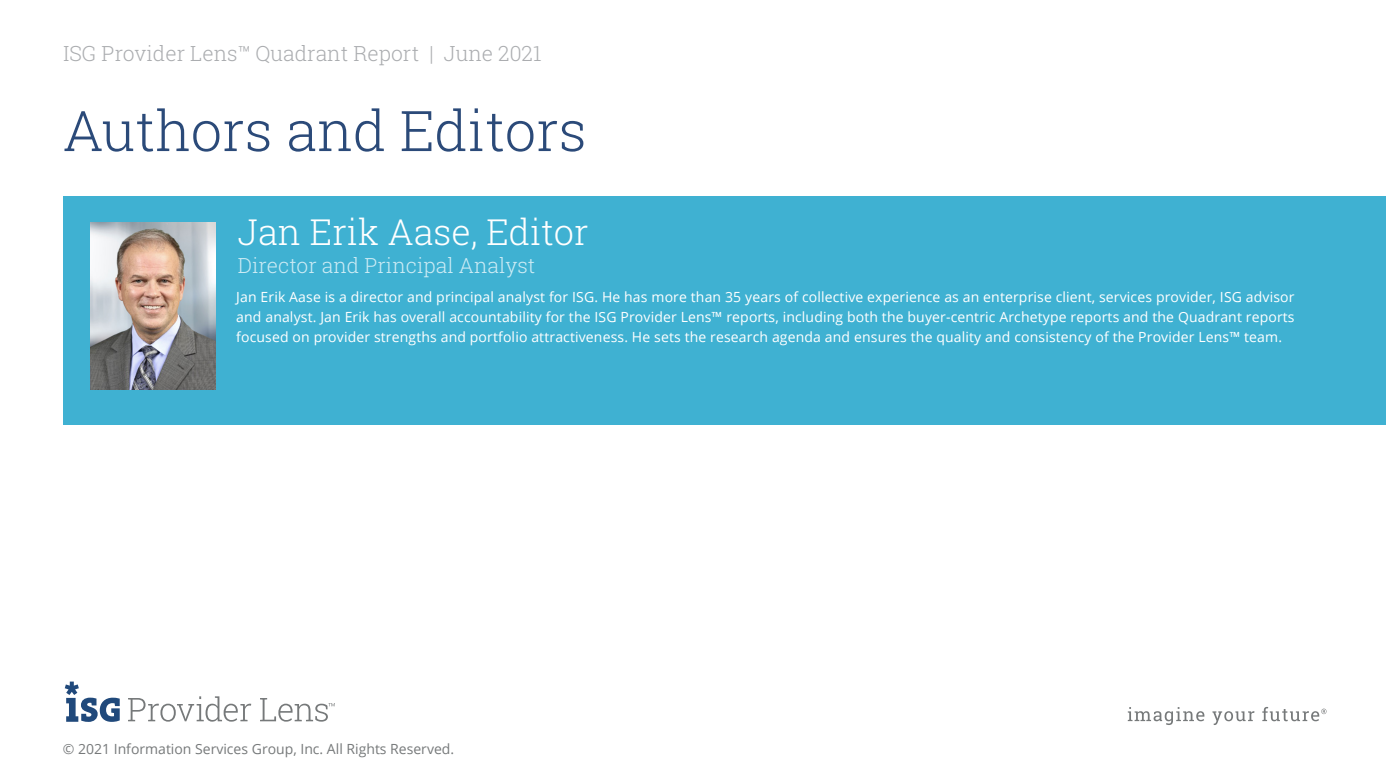
<style>
.page{position:relative;width:1386px;height:780px;background:#fff}
.page>*{position:absolute;margin:0;border:0;box-sizing:border-box;transform-origin:0 0}
.t1{font:300 56px "Roboto Slab";color:#2b4a79}
.t2{font:300 35.88px "Roboto Slab";color:#fff}
.t3{font:300 21px "Roboto Slab";color:#abadb0}
.t4{font:300 21px "Roboto Slab";color:#ccebf4}
._2_Author_Paragraph{font:14px/20.1px "Open Sans";letter-spacing:.01em;color:#fff;text-align:justify}
.Report_Cover_Title{font:14px "Open Sans";color:#76797a}
</style>
<div class="page">
<svg style="left:128px;top:696px;width:123px;height:25px"></svg>
<svg style="left:260px;top:698px;width:75px;height:23px"></svg>
<svg style="left:65px;top:681px;width:55px;height:41px"></svg>
<svg style="left:1128px;top:707px;width:76px;height:18px"></svg>
<svg style="left:1212px;top:711px;width:42px;height:14px"></svg>
<svg style="left:1262px;top:707px;width:64px;height:14px"></svg>
<div style="left:63px;top:196px;width:1323px;height:229px;background:#3fb1d2"></div>
<img style="left:91px;top:222px;width:125px;height:167px">
<p class="t3" style="left:63px;top:39px;width:480px">ISG Provider Lens™ Quadrant Report | June 2021</p>
<p class="t1" style="left:63px;top:92px;width:525px">Authors and Editors</p>
<p class="t2" style="left:238px;top:207px;width:352px">Jan Erik Aase, Editor</p>
<p class="t4" style="left:238px;top:251px;width:299px">Director and Principal Analyst</p>
<p class="_2_Author_Paragraph" style="left:236px;top:286px;width:1060px">Jan Erik Aase is a director and principal analyst for ISG. He has more than 35 years of collective experience as an enterprise client, services provider, ISG advisor and analyst. Jan Erik has overall accountability for the ISG Provider Lens™ reports, including both the buyer-centric Archetype reports and the Quadrant reports focused on provider strengths and portfolio attractiveness. He sets the research agenda and ensures the quality and consistency of the Provider Lens™ team.</p>
<p class="Report_Cover_Title" style="left:63px;top:739px;width:393px">© 2021 Information Services Group, Inc. All Rights Reserved.</p>
</div>
